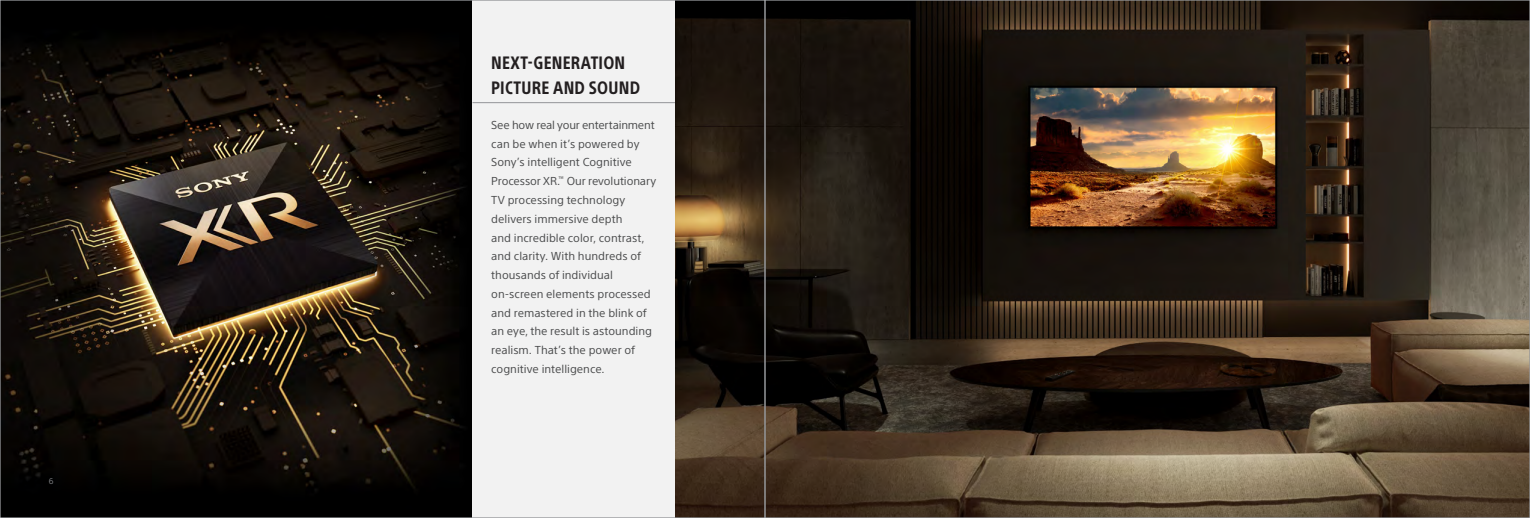
<style>
.page{position:relative;width:1530px;height:518px;background:#fff}
.page>*{position:absolute;margin:0;border:0;box-sizing:border-box;transform-origin:0 0}
.Product_Names{font:700 condensed 17.5px "SST Pro";letter-spacing:.015em;color:#231f20}
.Product_Body_Copy{font:11.25px/18.8px "SST Pro";color:#4b4c4d}
.t1{font:8.12px "SST Pro";color:#808285}
</style>
<div class="page">
<img style="left:2px;top:2px;width:1526px;height:514px">
<div style="left:472px;top:0;width:203px;height:518px;background:#f2f2f2"></div>
<hr style="left:472px;top:102px;width:203px;height:1px;background:#939598">
<p class="t1" style="left:49px;top:476px;width:6px">6</p>
<p class="Product_Names" style="left:491px;top:52px;width:136px">NEXT-GENERATION</p>
<p class="Product_Names" style="left:491px;top:77px;width:150px">PICTURE AND SOUND</p>
<p class="Product_Body_Copy" style="left:491px;top:115px;width:166px">See how real your entertainment can be when it’s powered by<br>Sony’s intelligent Cognitive<br>Processor XR.<sup>™</sup> Our revolutionary<br>TV processing technology delivers immersive depth<br>and incredible color, contrast, and clarity. With hundreds of thousands of individual on-screen elements processed and remastered in the blink of an eye, the result is astounding realism. That’s the power of cognitive intelligence.</p>
</div>
